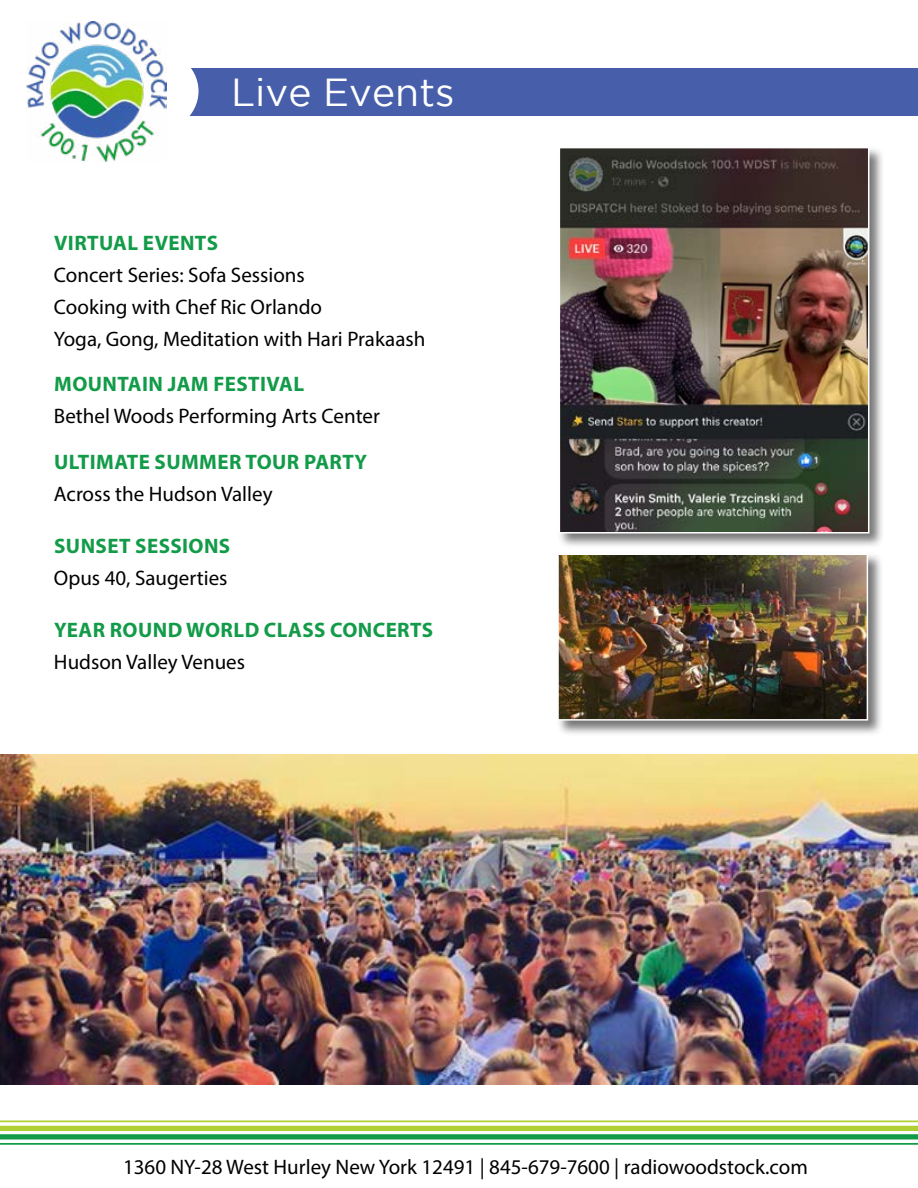
<style>
.page{position:relative;width:918px;height:1188px;background:#fff}
.page>*{position:absolute;margin:0;border:0;box-sizing:border-box;transform-origin:0 0}
.t1{font:39px "Gotham";color:#fff}
.t2{font:21px/32px "Myriad Pro";color:#000}
.t3{font:700 21px "Myriad Pro";letter-spacing:.02em;color:#129b48}
</style>
<div class="page">
<hr style="left:0;top:1120px;width:918px;height:2px;background:#afd032">
<div style="left:0;top:1126px;width:918px;height:5px;background:#afd032"></div>
<div style="left:0;top:1134px;width:918px;height:5px;background:#129b48"></div>
<hr style="left:0;top:1143px;width:918px;height:2px;background:#129b48">
<div style="left:136px;top:68px;width:782px;height:48px;background:#475eaa"></div>
<div style="left:94px;top:47px;width:105px;height:88px;background:#fff;border-radius:50%"></div>
<img style="left:27px;top:22px;width:140px;height:139px">
<div style="left:558px;top:145px;width:327px;height:404px;background:#000;opacity:.54"></div>
<img style="left:562px;top:150px;width:304px;height:381px">
<div style="left:559px;top:147px;width:310px;height:387px;border:2px solid #fff"></div>
<div style="left:556px;top:552px;width:328px;height:185px;background:#000;opacity:.54"></div>
<img style="left:560px;top:557px;width:305px;height:161px">
<div style="left:557px;top:554px;width:311px;height:167px;border:2px solid #fff"></div>
<img style="left:0;top:755px;width:918px;height:330px">
<h1 class="t1" style="left:231px;top:70px;width:225px">Live Events</h1>
<p class="t3" style="left:54px;top:229px;width:165px">VIRTUAL EVENTS</p>
<p class="t2" style="left:54px;top:259px;width:373px">Concert Series: Sofa Sessions<br>Cooking with Chef Ric Orlando<br>Yoga, Gong, Meditation with Hari Prakaash</p>
<p class="t3" style="left:54px;top:371px;width:251px">MOUNTAIN JAM FESTIVAL</p>
<p class="t2" style="left:54px;top:400px;width:327px">Bethel Woods Performing Arts Center</p>
<p class="t3" style="left:54px;top:448px;width:315px">ULTIMATE SUMMER TOUR PARTY</p>
<p class="t2" style="left:54px;top:477px;width:220px">Across the Hudson Valley</p>
<p class="t3" style="left:54px;top:532px;width:178px">SUNSET SESSIONS</p>
<p class="t2" style="left:54px;top:561px;width:175px">Opus 40, Saugerties</p>
<p class="t3" style="left:54px;top:616px;width:381px">YEAR ROUND WORLD CLASS CONCERTS</p>
<p class="t2" style="left:54px;top:646px;width:193px">Hudson Valley Venues</p>
<p class="t2" style="left:123px;top:1150px;width:686px">1360 NY-28 West Hurley New York 12491 | 845-679-7600 | radiowoodstock.com</p>
</div>
